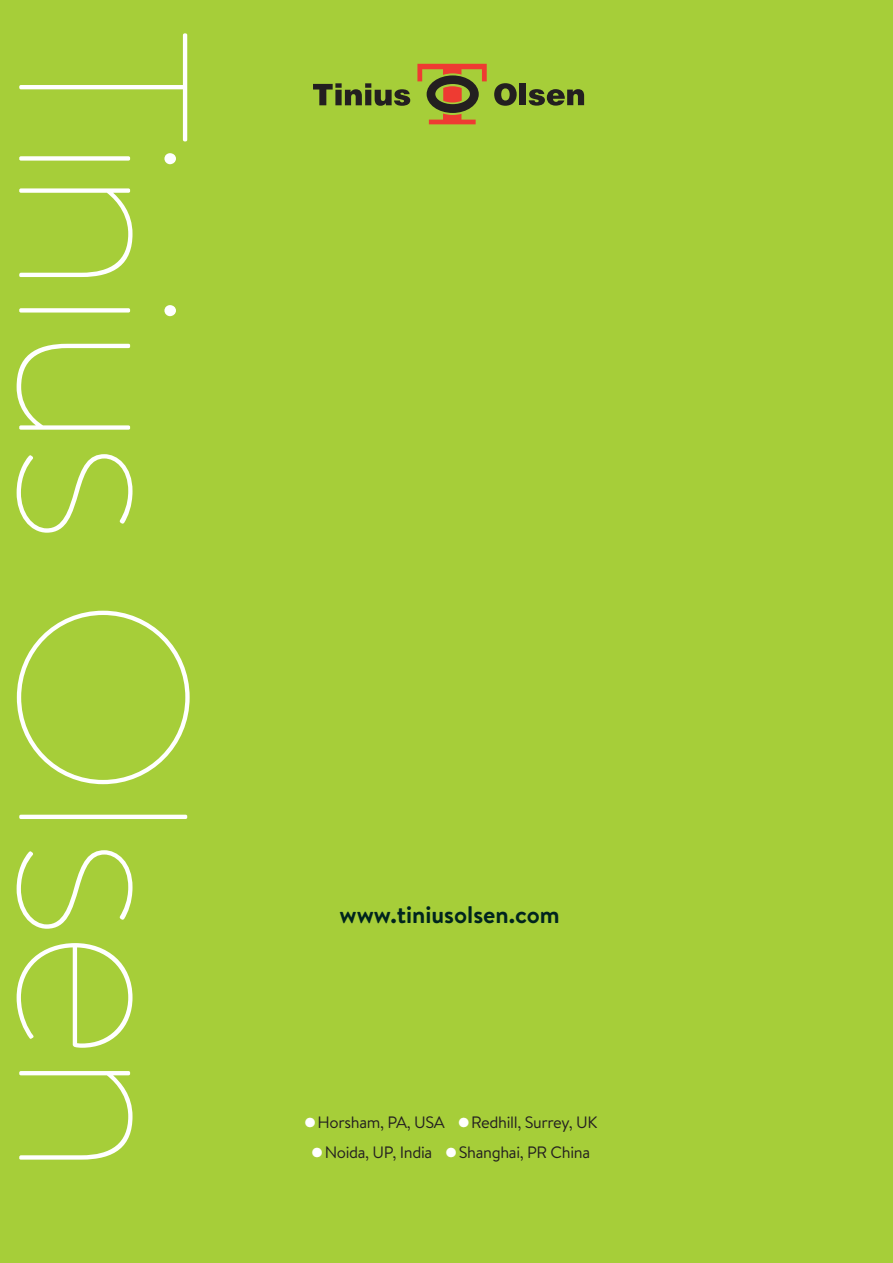
<style>
.page{position:relative;width:893px;height:1263px;background:#a6ce39}
.page>*{position:absolute;margin:0;border:0;box-sizing:border-box;transform-origin:0 0}
.t1{font:100 240px "Brandon Text";letter-spacing:-.04em;color:#fff}
.t2{font:700 24px "Brandon Text";color:#00241e}
.t3{font:16.5px "Brandon Text";letter-spacing:-.02em;color:#231f20}
.s1{font-size:45px;color:#fff}
</style>
<div class="page">
<svg style="left:313px;top:83px;width:97px;height:23px"></svg>
<svg style="left:494px;top:83px;width:23px;height:23px"></svg>
<div style="left:520px;top:84px;width:6px;height:21px;background:#231f20"></div>
<svg style="left:529px;top:89px;width:55px;height:17px"></svg>
<svg style="left:417px;top:64px;width:70px;height:60px"></svg>
<h1 class="t1" style="left:265px;top:28px;width:1153px;rotate:90deg">Tinius Olsen</h1>
<h2 class="t2" style="left:340px;top:898px;width:222px">www.tiniusolsen.com</h2>
<p class="t3" style="left:302px;top:1111px;width:144px"><span class="s1">•</span>Horsham, PA, USA</p>
<p class="t3" style="left:455px;top:1111px;width:144px"><span class="s1">•</span>Redhill, Surrey, UK</p>
<p class="t3" style="left:309px;top:1141px;width:125px"><span class="s1">•</span>Noida, UP, India</p>
<p class="t3" style="left:443px;top:1141px;width:149px"><span class="s1">•</span>Shanghai, PR China</p>
</div>
